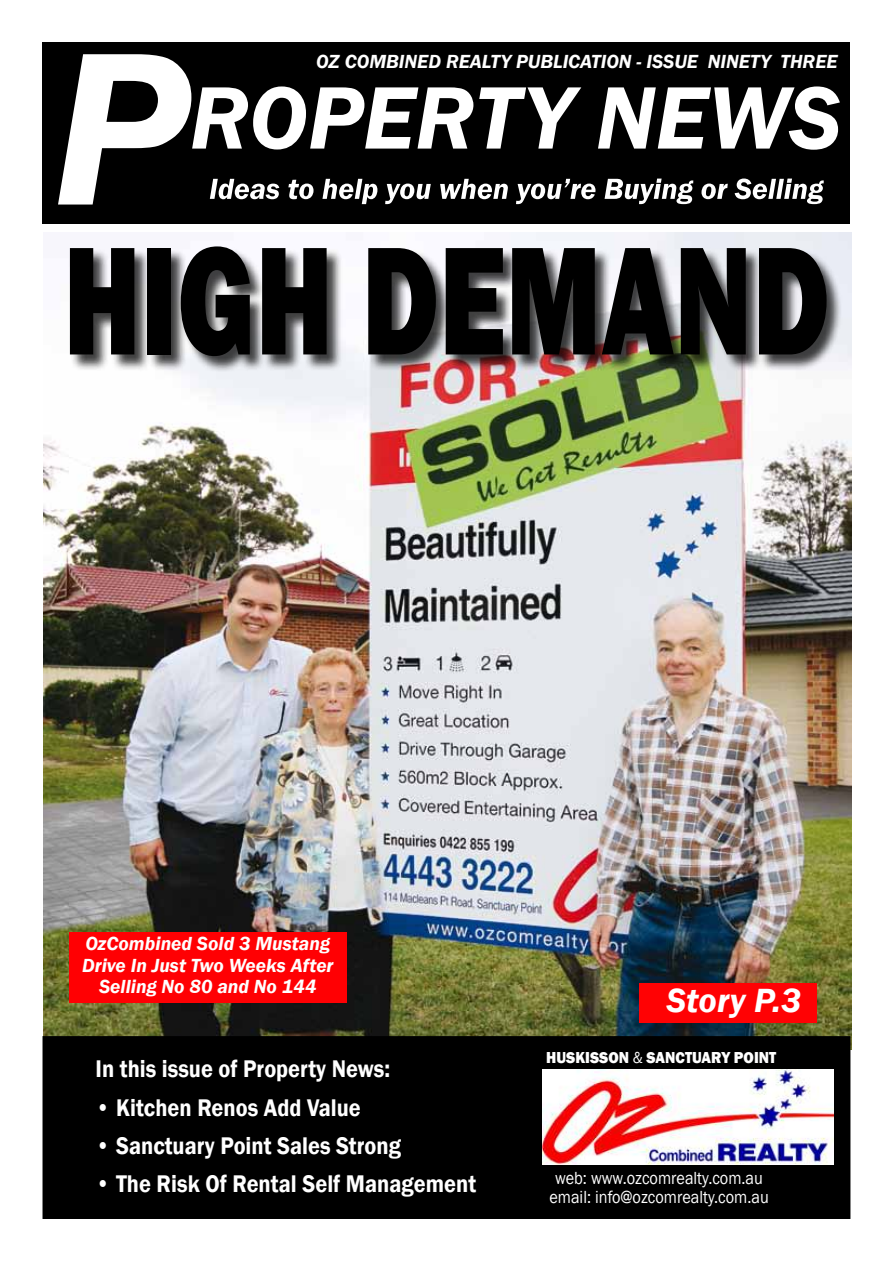
<style>
.page{position:relative;width:893px;height:1263px;background:#fff}
.page>*{position:absolute;margin:0;border:0;box-sizing:border-box;transform-origin:0 0}
.t1{font:800 159.6px "Franklin Gothic";color:#000;scale:.71 1}
.t2{font:italic 600 34.5px "Franklin Gothic";color:#fff}
.t3{font:600 24.75px "Franklin Gothic";color:#fff;scale:.9 1}
.t4{font:italic 600 19.5px/21.5px "Franklin Gothic";color:#fff;text-align:center}
.t5{font:18px/19.5px "Franklin Gothic";color:#fff;text-align:center;scale:.9 1}
.t6{font:800 16.35px "Franklin Gothic";color:#fff;scale:.92 1}
.s1{font-weight:400}
</style>
<div class="page">
<img style="left:44px;top:232px;width:807px;height:817px">
<div style="left:42px;top:43px;width:808px;height:181px;background:#000"></div>
<svg style="left:58px;top:54px;width:782px;height:151px"></svg>
<div style="left:43px;top:1037px;width:807px;height:181px;background:#000"></div>
<div style="left:43px;top:1036px;width:807px;height:183px;border:2px solid #000"></div>
<img style="left:542px;top:1069px;width:291px;height:96px">
<div style="left:70px;top:246px;width:773px;height:126px;background:#000;opacity:.75"></div>
<div style="left:639px;top:983px;width:178px;height:40px;background:#ff0204"></div>
<div style="left:69px;top:932px;width:277px;height:71px;background:#ff0003"></div>
<p class="t4" style="left:316px;top:51px;width:523px">OZ COMBINED REALTY PUBLICATION - ISSUE NINETY THREE</p>
<h1 class="t1" style="left:63px;top:198px;width:1081px">HIGH DEMAND</h1>
<p class="t4" style="left:82px;top:933px;width:253px">OzCombined Sold 3 Mustang<br>Drive In Just Two Weeks After<br>Selling No 80 and No 144</p>
<p class="t3" style="left:96px;top:1054px;width:329px">In this issue of Property News:</p>
<p class="t3" style="left:96px;top:1092px;width:296px">• Kitchen Renos Add Value</p>
<p class="t3" style="left:96px;top:1130px;width:341px">• Sanctuary Point Sales Strong</p>
<p class="t3" style="left:96px;top:1168px;width:424px">• The Risk Of Rental Self Management</p>
<h2 class="t2" style="left:666px;top:978px;width:136px">Story P.3</h2>
<p class="t6" style="left:546px;top:1047px;width:252px">HUSKISSON <span class="s1">&amp;</span> SANCTUARY POINT</p>
<p class="t5" style="left:549px;top:1168px;width:245px">web: www.ozcomrealty.com.au email: info@ozcomrealty.com.au</p>
</div>
